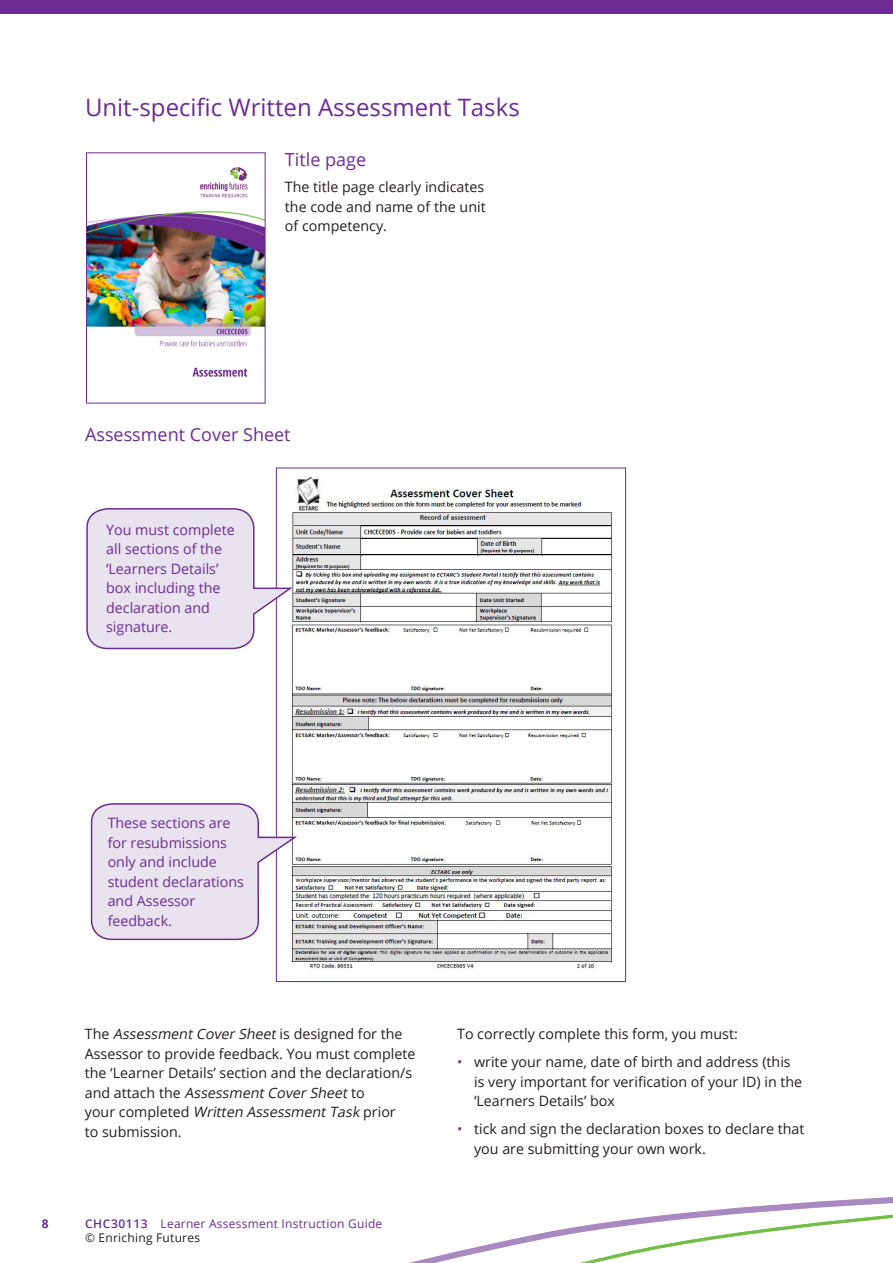
<style>
.page{position:relative;width:893px;height:1263px;background:#fff}
.page>*{position:absolute;margin:0;border:0;box-sizing:border-box;transform-origin:0 0}
.Heading_2{font:24px "Open Sans";color:#6c2c91}
.Heading_3{font:18px "Open Sans";color:#6c2c91}
.Body{font:14.25px/19.5px "Open Sans";color:#231f20}
.Body-2{font:14.25px/19.5px "Open Sans";color:#6c2c91}
.t1{font:12px/14.4px "Open Sans";letter-spacing:.02em;color:#6c2c91}
.t2{font:700 12px "Open Sans";color:#6c2c91}
.s1{font-style:italic}
.s2{color:#773e98}
.s3{font-weight:600}
.s4{color:#231f20}
</style>
<div class="page">
<div style="left:0;top:0;width:893px;height:13px;background:#6c2c91"></div>
<svg style="left:409px;top:1197px;width:484px;height:66px"></svg>
<img style="left:289px;top:477px;width:324px;height:494px">
<img style="left:88px;top:167px;width:175px;height:210px">
<div style="left:86px;top:153px;width:179px;height:250px;border:1px solid #6c2c91"></div>
<svg style="left:90px;top:802px;width:210px;height:139px"></svg>
<svg style="left:86px;top:507px;width:209px;height:143px"></svg>
<p class="Heading_2" style="left:85px;top:91px;width:436px">Unit-specific Written Assessment Tasks</p>
<p class="Heading_3" style="left:285px;top:148px;width:83px">Title page</p>
<p class="Body" style="left:285px;top:177px;width:202px;text-align:justify">The title page clearly indicates the code and name of the unit of competency.</p>
<p class="Heading_3" style="left:85px;top:422px;width:207px">Assessment Cover Sheet</p>
<p class="Body-2" style="left:106px;top:519px;width:130px">You must complete all sections of the ‘Learners Details’ box including the declaration and signature.</p>
<p class="Body-2" style="left:108px;top:813px;width:138px">These sections are for resubmissions only and include student declarations and Assessor feedback.</p>
<p class="Body" style="left:85px;top:1024px;width:332px">T h e <span class="s1">AssessmentCoverSheet</span>i s d e s i g n e d fo r t h e Assessor to provide feedback. You must complete the ‘Learner Details’ section and the declaration/s a n d a tt a c h t h e <span class="s1">AssessmentCoverSheet</span>t o<br>yo u r c o m p l et e d <span class="s1">Written AssessmentTask</span> p r i o r<br>to submission.</p>
<p class="Body" style="left:457px;top:1024px;width:282px">To correctly complete this form, you must:</p>
<p class="Body" style="left:474px;top:1052px;width:330px;text-indent:-17px"><span class="s2">•</span> write your name, date of birth and address (this is very important for verification of your ID) in the ‘Learners Details’ box</p>
<p class="Body" style="left:474px;top:1119px;width:332px;text-indent:-17px"><span class="s2">•</span> tick and sign the declaration boxes to declare that you are submitting your own work.</p>
<p class="t2" style="left:42px;top:1215px;width:8px">8</p>
<p class="t1" style="left:85px;top:1216px;width:299px"><span class="s3">CHC30113</span> Learner Assessment Instruction Guide <span class="s4">© Enriching Futures</span></p>
</div>
